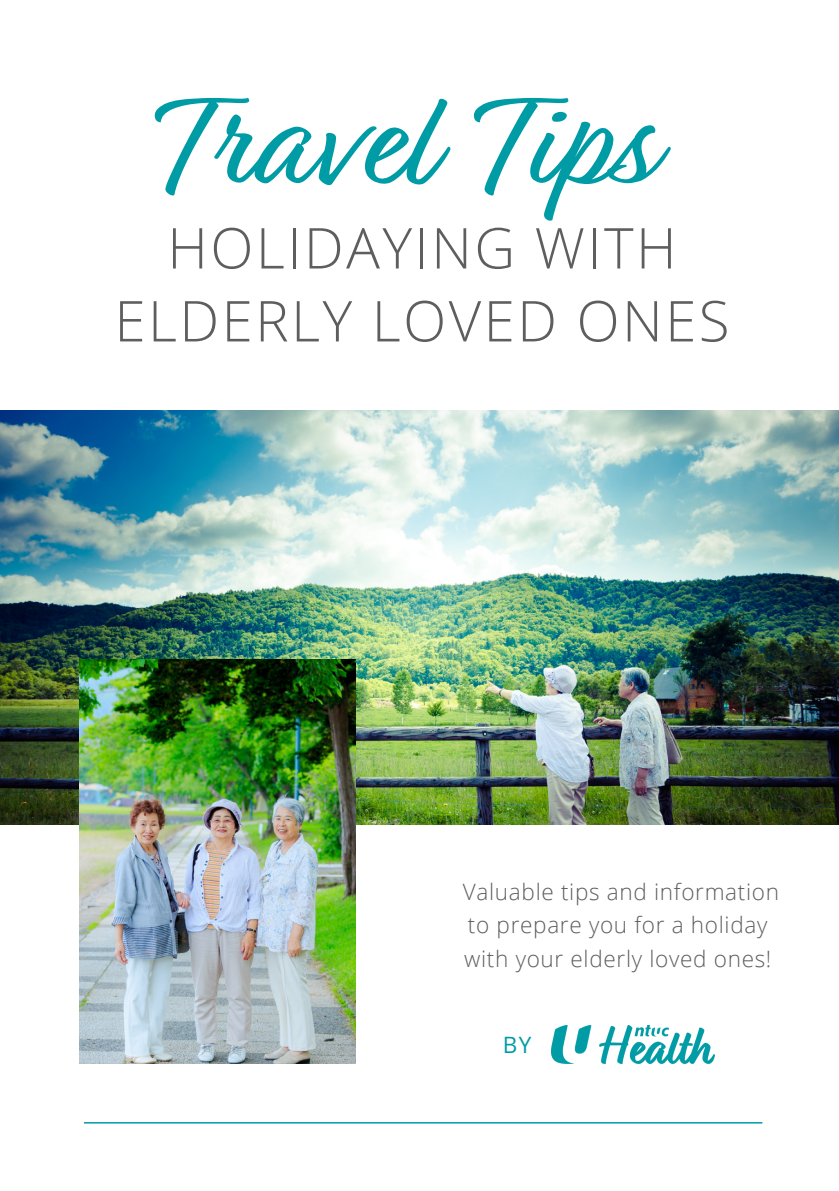
<style>
.page{position:relative;width:839px;height:1191px;background:#fff}
.page>*{position:absolute;margin:0;border:0;box-sizing:border-box;transform-origin:0 0}
.t1{font:141px "Relation";color:#009ca6}
.t2{font:300 56.4px/73px "Open Sans";letter-spacing:.045em;color:#5e5e5f;text-align:center}
.t3{font:300 22.6px/33.8px "Open Sans";letter-spacing:.03em;color:#5e5e5f}
.t4{font:22.6px "Open Sans";color:#009ca6}
</style>
<div class="page">
<img style="left:0;top:411px;width:838px;height:414px">
<hr style="left:84px;top:1122px;width:678px;height:2px;background:#009ca6">
<img style="left:552px;top:1026px;width:162px;height:37px">
<img style="left:79px;top:660px;width:276px;height:403px">
<h1 class="t1" style="left:150px;top:85px;width:500px">Travel Tips</h1>
<h2 class="t2" style="left:114px;top:210px;width:616px">HOLIDAYING WITH<br>ELDERLY LOVED ONES</h2>
<p class="t3" style="left:463px;top:874px;width:318px">Valuable tips and information to prepare you for a holiday with your elderly loved ones!</p>
<p class="t4" style="left:503px;top:1029px;width:30px">BY</p>
</div>
